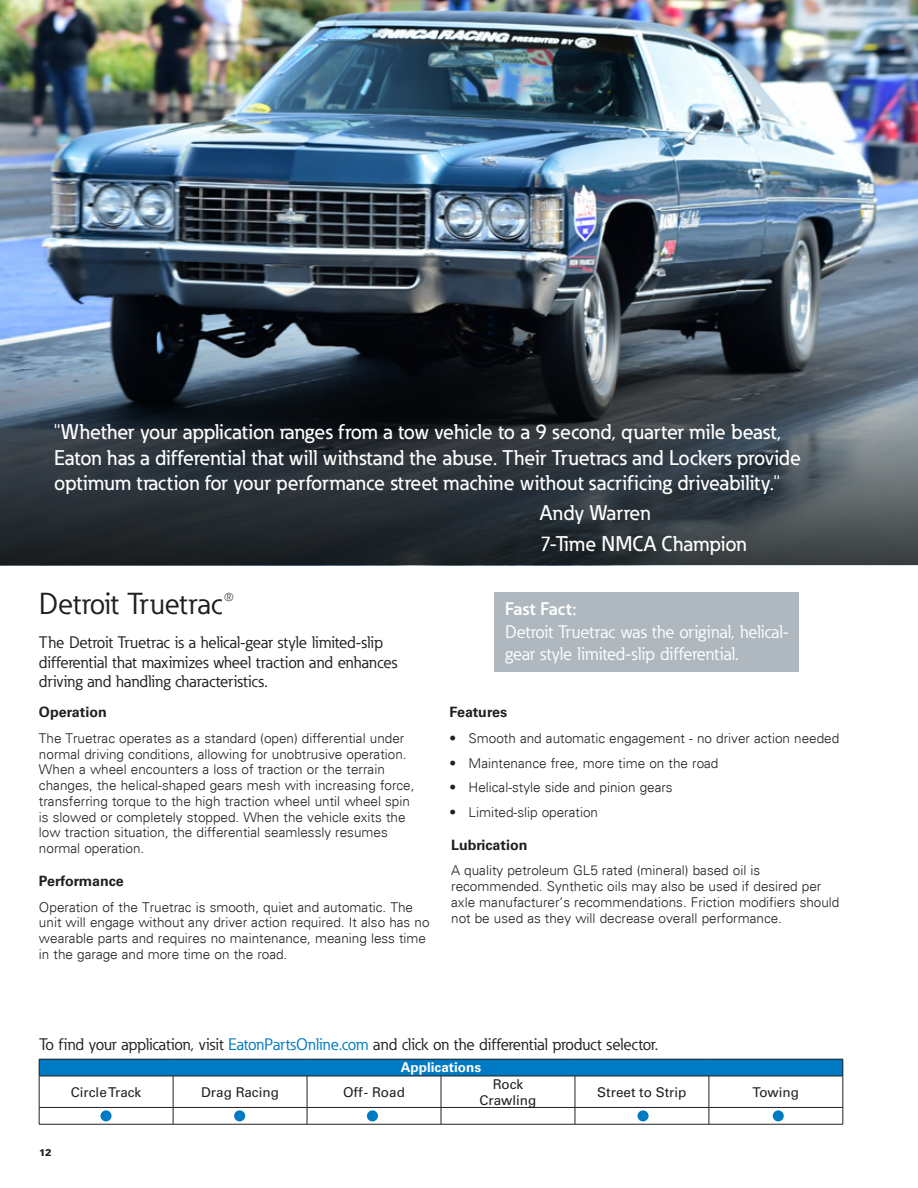
<style>
.page{position:relative;width:918px;height:1188px;background:#fff}
.page>*{position:absolute;margin:0;border:0;box-sizing:border-box;transform-origin:0 0}
.Subheadline{font:30px "Eaton";letter-spacing:-.01em;color:#231f20}
.Subheadline-2{font:500 21px/25.2px "Eaton";color:#fff}
.Subheadline-3{font:18px/22.5px "Eaton";color:#fff}
.Overview{font:16.5px/19.5px "Eaton";color:#231f20}
.Subheadline-4{font:700 14.25px "Univers LT Pro 65";color:#231f20}
.Overview-2{font:300 13.5px/15.8px "Univers";color:#231f20}
.BodyCopy{font:300 13.5px/15.8px "Univers";color:#231f20}
.t1{font:13.5px/16.2px "Univers LT Pro 55 Roman";color:#231f20;text-align:center}
.t2{font:700 13.5px "Univers LT Pro 65";color:#fff}
.VersoFooter{font:900 9.75px "Univers LT Pro 75";color:#231f20}
.s1{font-weight:700}
.s2{color:#007ac2}
</style>
<div class="page">
<img style="left:0;top:0;width:918px;height:566px">
<svg style="left:0;top:332px;width:918px;height:233px;background:#343c44"></svg>
<div style="left:494px;top:593px;width:305px;height:79px;background:#aeb8be"></div>
<div style="left:39px;top:1059px;width:804px;height:17px;background:#007ac2"></div>
<hr style="left:39px;top:1059px;width:134px;height:1px;background:#231f20">
<svg style="left:39px;top:1059px;width:1px;height:17px"></svg>
<hr style="left:173px;top:1059px;width:134px;height:1px;background:#231f20">
<hr style="left:307px;top:1059px;width:134px;height:1px;background:#231f20">
<hr style="left:441px;top:1059px;width:134px;height:1px;background:#231f20">
<hr style="left:575px;top:1059px;width:134px;height:1px;background:#231f20">
<hr style="left:709px;top:1059px;width:134px;height:1px;background:#231f20">
<svg style="left:843px;top:1059px;width:1px;height:17px"></svg>
<hr style="left:39px;top:1076px;width:134px;height:1px;background:#231f20">
<hr style="left:39px;top:1076px;width:1px;height:31px;background:#231f20">
<hr style="left:173px;top:1076px;width:134px;height:1px;background:#231f20">
<hr style="left:173px;top:1076px;width:1px;height:31px;background:#231f20">
<hr style="left:307px;top:1076px;width:134px;height:1px;background:#231f20">
<hr style="left:307px;top:1076px;width:1px;height:31px;background:#231f20">
<hr style="left:441px;top:1076px;width:134px;height:1px;background:#231f20">
<hr style="left:441px;top:1076px;width:1px;height:31px;background:#231f20">
<hr style="left:575px;top:1076px;width:134px;height:1px;background:#231f20">
<hr style="left:575px;top:1076px;width:1px;height:31px;background:#231f20">
<hr style="left:709px;top:1076px;width:134px;height:1px;background:#231f20">
<hr style="left:709px;top:1076px;width:1px;height:31px;background:#231f20">
<hr style="left:843px;top:1076px;width:1px;height:31px;background:#231f20">
<hr style="left:39px;top:1107px;width:134px;height:1px;background:#231f20">
<svg style="left:39px;top:1108px;width:1px;height:16px"></svg>
<hr style="left:173px;top:1107px;width:134px;height:1px;background:#231f20">
<svg style="left:173px;top:1108px;width:1px;height:16px"></svg>
<hr style="left:307px;top:1107px;width:134px;height:1px;background:#231f20">
<svg style="left:307px;top:1108px;width:1px;height:16px"></svg>
<hr style="left:441px;top:1107px;width:134px;height:1px;background:#231f20">
<svg style="left:441px;top:1108px;width:1px;height:16px"></svg>
<hr style="left:575px;top:1107px;width:134px;height:1px;background:#231f20">
<svg style="left:575px;top:1108px;width:1px;height:16px"></svg>
<hr style="left:709px;top:1107px;width:134px;height:1px;background:#231f20">
<svg style="left:709px;top:1108px;width:1px;height:16px"></svg>
<svg style="left:843px;top:1108px;width:1px;height:16px"></svg>
<hr style="left:39px;top:1124px;width:134px;height:1px;background:#231f20">
<hr style="left:173px;top:1124px;width:134px;height:1px;background:#231f20">
<hr style="left:307px;top:1124px;width:134px;height:1px;background:#231f20">
<hr style="left:441px;top:1124px;width:134px;height:1px;background:#231f20">
<hr style="left:575px;top:1124px;width:134px;height:1px;background:#231f20">
<hr style="left:709px;top:1124px;width:134px;height:1px;background:#231f20">
<div style="left:100px;top:1110px;width:12px;height:11px;background:#007ac2;border-radius:50%"></div>
<div style="left:234px;top:1110px;width:11px;height:11px;background:#007ac2;border-radius:50%"></div>
<div style="left:638px;top:1110px;width:11px;height:11px;background:#007ac2;border-radius:50%"></div>
<div style="left:367px;top:1110px;width:11px;height:11px;background:#007ac2;border-radius:50%"></div>
<div style="left:773px;top:1110px;width:11px;height:11px;background:#007ac2;border-radius:50%"></div>
<p class="Subheadline-2" style="left:54px;top:419px;width:748px">"Whether your application ranges from a tow vehicle to a 9 second, quarter mile beast,<br>Eaton has a differential that will withstand the abuse. Their Truetracs and Lockers provide optimum traction for your performance street machine without sacrificing driveability."</p>
<p class="Subheadline-2" style="left:540px;top:500px;width:112px">Andy Warren</p>
<p class="Subheadline-2" style="left:540px;top:531px;width:208px">7-Time NMCA Champion</p>
<p class="Subheadline" style="left:39px;top:585px;width:197px">Detroit Truetrac®</p>
<p class="Overview" style="left:39px;top:633px;width:360px">The Detroit Truetrac is a helical-gear style limited-slip differential that maximizes wheel traction and enhances driving and handling characteristics.</p>
<p class="Subheadline-3" style="left:505px;top:598px;width:285px"><span class="s1">Fast Fact:<br></span>Detroit Truetrac was the original, helical&shy;gear style limited-slip differential.</p>
<p class="Subheadline-4" style="left:39px;top:704px;width:69px">Operation</p>
<p class="Subheadline-4" style="left:450px;top:704px;width:59px">Features</p>
<p class="Overview-2" style="left:39px;top:730px;width:377px">The Truetrac operates as a standard (open) differential under normal driving conditions, allowing for unobtrusive operation.<br>When a wheel encounters a loss of traction or the terrain changes, the helical-shaped gears mesh with increasing force, transferring torque to the high traction wheel until wheel spin is slowed or completely stopped. When the vehicle exits the low traction situation, the differential seamlessly resumes normal operation.</p>
<p class="Overview-2" style="left:450px;top:730px;width:391px">• Smooth and automatic engagement - no driver action needed</p>
<p class="Overview-2" style="left:450px;top:755px;width:270px">• Maintenance free, more time on the road</p>
<p class="Overview-2" style="left:450px;top:780px;width:225px">• Helical-style side and pinion gears</p>
<p class="Overview-2" style="left:450px;top:805px;width:150px">• Limited-slip operation</p>
<p class="Subheadline-4" style="left:451px;top:836px;width:78px">Lubrication</p>
<p class="Subheadline-4" style="left:39px;top:872px;width:86px">Performance</p>
<p class="Overview-2" style="left:39px;top:899px;width:392px">Operation of the Truetrac is smooth, quiet and automatic. The unit will engage without any driver action required. It also has no wearable parts and requires no maintenance, meaning less time in the garage and more time on the road.</p>
<p class="BodyCopy" style="left:451px;top:863px;width:390px">A quality petroleum GL5 rated (mineral) based oil is recommended. Synthetic oils may also be used if desired per axle manufacturer’s recommendations. Friction modifiers should not be used as they will decrease overall performance.</p>
<p class="Overview" style="left:39px;top:1035px;width:621px">To find your application, visit <span class="s2">EatonPartsOnline.com</span> and click on the differential product selector.</p>
<p class="t2" style="left:401px;top:1060px;width:82px">Applications</p>
<p class="VersoFooter" style="left:39px;top:1146px;width:14px">12</p>
<p class="t1" style="left:71px;top:1084px;width:72px">Circle Track</p>
<p class="t1" style="left:201px;top:1084px;width:79px">Drag Racing</p>
<p class="t1" style="left:343px;top:1084px;width:63px">Off - Road</p>
<p class="t1" style="left:479px;top:1076px;width:59px">Rock<br>Crawling</p>
<p class="t1" style="left:597px;top:1084px;width:91px">Street to Strip</p>
<p class="t1" style="left:753px;top:1084px;width:48px">Towing</p>
</div>
